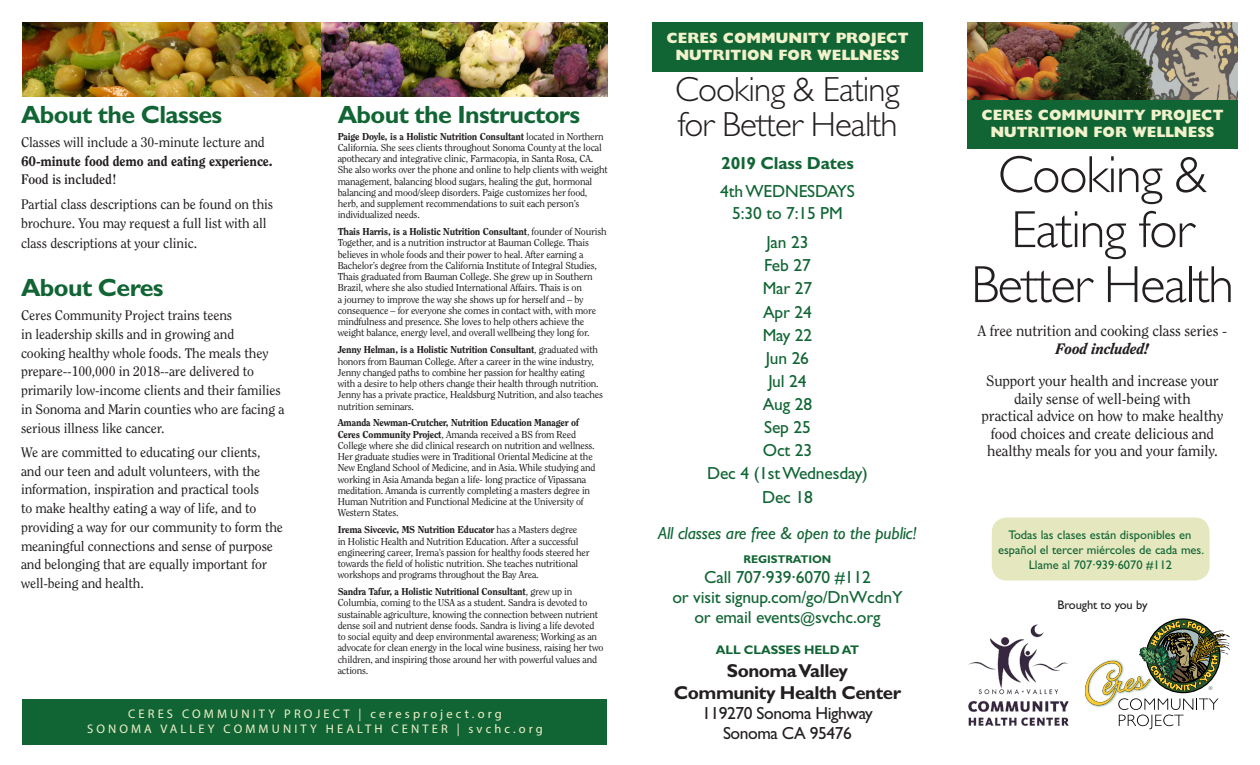
<style>
.page{position:relative;width:1260px;height:765px;background:#fff}
.page>*{position:absolute;margin:0;border:0;box-sizing:border-box;transform-origin:0 0}
.Gill_Extra_Bold_20{font:300 52.5px/55px "Gill Sans";letter-spacing:-.025em;color:#231f20;text-align:center}
.Gill_Extra_Bold_20-2{font:300 35px/35px "Gill Sans";letter-spacing:-.025em;color:#231f20}
.Gill_Extra_Bold_20-3{font:700 25px "Gill Sans";letter-spacing:-.025em;color:#116534}
.Clearface_10{font:700 25px "Gill Sans";letter-spacing:-.025em;color:#116534}
.Gill_Extra_Bold_20-4{font:700 18.75px/22.5px "Gill Sans";letter-spacing:-.025em;color:#231f20;text-align:center}
.Gill_14{font:17.5px/20px "Gill Sans";letter-spacing:-.01em;color:#116534;text-align:center}
.Gill_14-2{font:italic 17.5px "Gill Sans";letter-spacing:-.01em;color:#116534}
.Gill_Extra_Bold_20-5{font:17.5px/20px "Gill Sans";letter-spacing:-.025em;color:#231f20;text-align:center}
.Gill_20{font:700 17.5px "Gill Sans";letter-spacing:-.01em;color:#116534}
.Clearface_10-2{font:15px/17.5px "Clearface Std";letter-spacing:-.01em;color:#231f20;text-align:center}
.t1{font:800 15px "Gill Sans";color:#f1f1cb}
.Gill_Extra_Bold_20-6{font:13.75px/18.8px "Clearface Std";letter-spacing:-.01em;color:#231f20}
.Clearface_10-3{font:13.75px/18.8px "Clearface Std";letter-spacing:-.01em;color:#231f20}
.t2{font:12.5px/15px "Gill Sans";color:#116534;text-align:center}
.t3{font:12.5px "Myriad Pro";letter-spacing:.25em;color:#f1f1cb}
.Gill_14-3{font:700 12.5px "Gill Sans";letter-spacing:-.01em;color:#116534}
.Clearface_10-4{font:12.5px "Gill Sans";letter-spacing:-.01em;color:#231f20}
.Gill_14-4{font:700 11.25px "Gill Sans";letter-spacing:-.01em;color:#116534}
.Clearface_10-5{font:10px/11.2px "Clearface Std";letter-spacing:-.02em;color:#231f20}
.t4{font:5.25px "Gill Sans";color:#6d7373}
.s1{font-weight:800}
.s2{font-weight:700}
.s3{font-size:15px}
.s4{font-weight:800;font-style:italic}
</style>
<div class="page">
<img style="left:968px;top:624px;width:101px;height:102px">
<div style="left:967px;top:99px;width:271px;height:49px;background:#116534"></div>
<div style="left:652px;top:22px;width:271px;height:50px;background:#116534"></div>
<img style="left:968px;top:23px;width:270px;height:76px">
<svg style="left:1085px;top:618px;width:145px;height:111px"></svg>
<img style="left:22px;top:22px;width:299px;height:74px">
<img style="left:321px;top:22px;width:287px;height:74px">
<div style="left:22px;top:699px;width:586px;height:45px;background:#116534"></div>
<div style="left:992px;top:518px;width:218px;height:63px;background:#e5e7bf;border-radius:15px"></div>
<p class="Clearface_10" style="left:21px;top:99px;width:203px">About the Classes</p>
<p class="Clearface_10-3" style="left:21px;top:133px;width:253px">Classes will include a 30-minute lecture and<br><span class="s1">60-minute food demo and eating experience.<br></span><span class="s2">Food is included!</span></p>
<p class="Clearface_10-3" style="left:21px;top:195px;width:254px">Partial class descriptions can be found on this brochure. You may request a full list with all</p>
<p class="Clearface_10-3" style="left:21px;top:233px;width:178px">class descriptions at your clinic.</p>
<p class="Gill_Extra_Bold_20-3" style="left:21px;top:272px;width:144px">About Ceres</p>
<p class="Gill_Extra_Bold_20-6" style="left:21px;top:306px;width:265px">Ceres Community Project trains teens<br>in leadership skills and in growing and<br>cooking healthy whole foods. The meals they prepare--100,000 in 2018--are delivered to primarily low-income clients and their families in Sonoma and Marin counties who are facing a serious illness like cancer.</p>
<p class="Gill_Extra_Bold_20-6" style="left:21px;top:443px;width:264px">We are committed to educating our clients, and our teen and adult volunteers, with the information, inspiration and practical tools<br>to make healthy eating a way of life, and to providing a way for our community to form the meaningful connections and sense of purpose and belonging that are equally important for well-being and health.</p>
<p class="Gill_Extra_Bold_20-3" style="left:338px;top:100px;width:244px">About the Instructors</p>
<p class="Clearface_10-5" style="left:338px;top:131px;width:271px"><span class="s1">Paige Doyle, is a Holistic Nutrition Consultant</span> located in Northern California. She sees clients throughout Sonoma County at the local apothecary and integrative clinic, Farmacopia, in Santa Rosa, CA.<br>She also works over the phone and online to help clients with weight management, balancing blood sugars, healing the gut, hormonal balancing and mood/sleep disorders. Paige customizes her food, herb, and supplement recommendations to suit each person’s individualized needs.</p>
<p class="Clearface_10-5" style="left:338px;top:226px;width:270px"><span class="s1">Thais Harris, is a Holistic Nutrition Consultant</span>, founder of Nourish Together, and is a nutrition instructor at Bauman College. Thais believes in whole foods and their power to heal. After earning a Bachelor’s degree from the California Institute of Integral Studies, Thais graduated from Bauman College. She grew up in Southern Brazil, where she also studied International Affairs. Thais is on<br>a journey to improve the way she shows up for herself and – by consequence – for everyone she comes in contact with, with more mindfulness and presence. She loves to help others achieve the weight balance, energy level, and overall wellbeing they long for.</p>
<p class="Clearface_10-5" style="left:338px;top:344px;width:267px"><span class="s1">Jenny Helman, is a Holistic Nutrition Consultant</span>, graduated with honors from Bauman College. After a career in the wine industry, Jenny changed paths to combine her passion for healthy eating with a desire to help others change their health through nutrition.<br>Jenny has a private practice, Healdsburg Nutrition, and also teaches nutrition seminars.</p>
<p class="Clearface_10-5" style="left:338px;top:417px;width:259px"><span class="s1">Amanda Newman-Crutcher, Nutrition Education Manager of Ceres Community Project</span>, Amanda received a BS from Reed College where she did clinical research on nutrition and wellness.<br>Her graduate studies were in Traditional Oriental Medicine at the New England School of Medicine, and in Asia. While studying and working in Asia Amanda began a life- long practice of Vipassana meditation. Amanda is currently completing a masters degree in Human Nutrition and Functional Medicine at the University of Western States.</p>
<p class="Clearface_10-5" style="left:338px;top:524px;width:253px"><span class="s1">Irema Sivcevic, MS Nutrition Educator</span> has a Masters degree<br>in Holistic Health and Nutrition Education. After a successful engineering career, Irema’s passion for healthy foods steered her towards the field of holistic nutrition. She teaches nutritional workshops and programs throughout the Bay Area.</p>
<p class="Clearface_10-5" style="left:338px;top:586px;width:267px"><span class="s1">Sandra Tafur, a Holistic Nutritional Consultant</span>, grew up in Columbia, coming to the USA as a student. Sandra is devoted to sustainable agriculture, knowing the connection between nutrient dense soil and nutrient dense foods. Sandra is living a life devoted to social equity and deep environmental awareness; Working as an advocate for clean energy in the local wine business, raising her two children, and inspiring those around her with powerful values and actions.</p>
<p class="t3" style="left:128px;top:707px;width:375px">CERES COMMUNITY PROJECT | ceresproject.org</p>
<p class="t3" style="left:87px;top:722px;width:457px">SONOMA VALLEY COMMUNITY HEALTH CENTER | svchc.org</p>
<p class="t1" style="left:666px;top:29px;width:244px">CERES COMMUNITY PROJECT</p>
<p class="t1" style="left:675px;top:46px;width:226px">NUTRITION FOR WELLNESS</p>
<p class="Gill_Extra_Bold_20-2" style="left:675px;top:72px;width:226px">Cooking &amp; Eating for Better Health</p>
<p class="Gill_20" style="left:721px;top:152px;width:134px">2019 Class Dates</p>
<p class="Gill_14" style="left:720px;top:180px;width:136px;line-height:22.5px">4th WEDNESDAYS<br>5:30 to 7:15 PM</p>
<p class="Gill_14" style="left:766px;top:232px;width:44px">Jan 23</p>
<p class="Gill_14" style="left:764px;top:255px;width:48px">Feb 27</p>
<p class="Gill_14" style="left:763px;top:279px;width:51px">Mar 27</p>
<p class="Gill_14" style="left:763px;top:302px;width:50px">Apr 24</p>
<p class="Gill_14" style="left:763px;top:325px;width:51px">May 22</p>
<p class="Gill_14" style="left:766px;top:348px;width:45px">Jun 26</p>
<p class="Gill_14" style="left:768px;top:371px;width:40px">Jul 24</p>
<p class="Gill_14" style="left:763px;top:394px;width:51px">Aug 28</p>
<p class="Gill_14" style="left:764px;top:417px;width:48px">Sep 25</p>
<p class="Gill_14" style="left:763px;top:440px;width:51px">Oct 23</p>
<p class="Gill_14" style="left:707px;top:464px;width:162px">Dec 4 (1st Wednesday)</p>
<p class="Gill_14" style="left:762px;top:487px;width:52px">Dec 18</p>
<p class="Gill_14-2" style="left:658px;top:523px;width:260px">All classes are free &amp; open to the public!</p>
<p class="Gill_14-4" style="left:744px;top:552px;width:89px">REGISTRATION</p>
<p class="Gill_14" style="left:672px;top:567px;width:232px">Call 707·939·6070 #112<br>or visit signup.com/go/DnWcdnY or email events<span class="s3">@</span>svchc.org</p>
<p class="Gill_14-3" style="left:716px;top:643px;width:145px">ALL CLASSES HELD AT</p>
<p class="Gill_Extra_Bold_20-4" style="left:674px;top:659px;width:229px">Sonoma Valley<br>Community Health Center</p>
<p class="Gill_Extra_Bold_20-5" style="left:702px;top:704px;width:172px">119270 Sonoma Highway<br>Sonoma CA 95476</p>
<p class="t1" style="left:981px;top:106px;width:244px">CERES COMMUNITY PROJECT</p>
<p class="t1" style="left:990px;top:123px;width:226px">NUTRITION FOR WELLNESS</p>
<p class="Gill_Extra_Bold_20" style="left:971px;top:148px;width:264px">Cooking &amp;<br>Eating for<br>Better Health</p>
<p class="Clearface_10-2" style="left:978px;top:323px;width:251px">A free nutrition and cooking class series -<br><span class="s4">Food included!</span></p>
<p class="Clearface_10-2" style="left:982px;top:373px;width:243px">Support your health and increase your daily sense of well-being with<br>practical advice on how to make healthy food choices and create delicious and healthy meals for you and your family.</p>
<p class="t2" style="left:998px;top:527px;width:208px">Todas las clases están disponibles en español el tercer miércoles de cada mes.<br>Llame al 707·939·6070 #112</p>
<p class="Clearface_10-4" style="left:1057px;top:597px;width:92px">Brought to you by</p>
<p class="t4" style="left:1209px;top:685px;width:5px">®</p>
</div>
